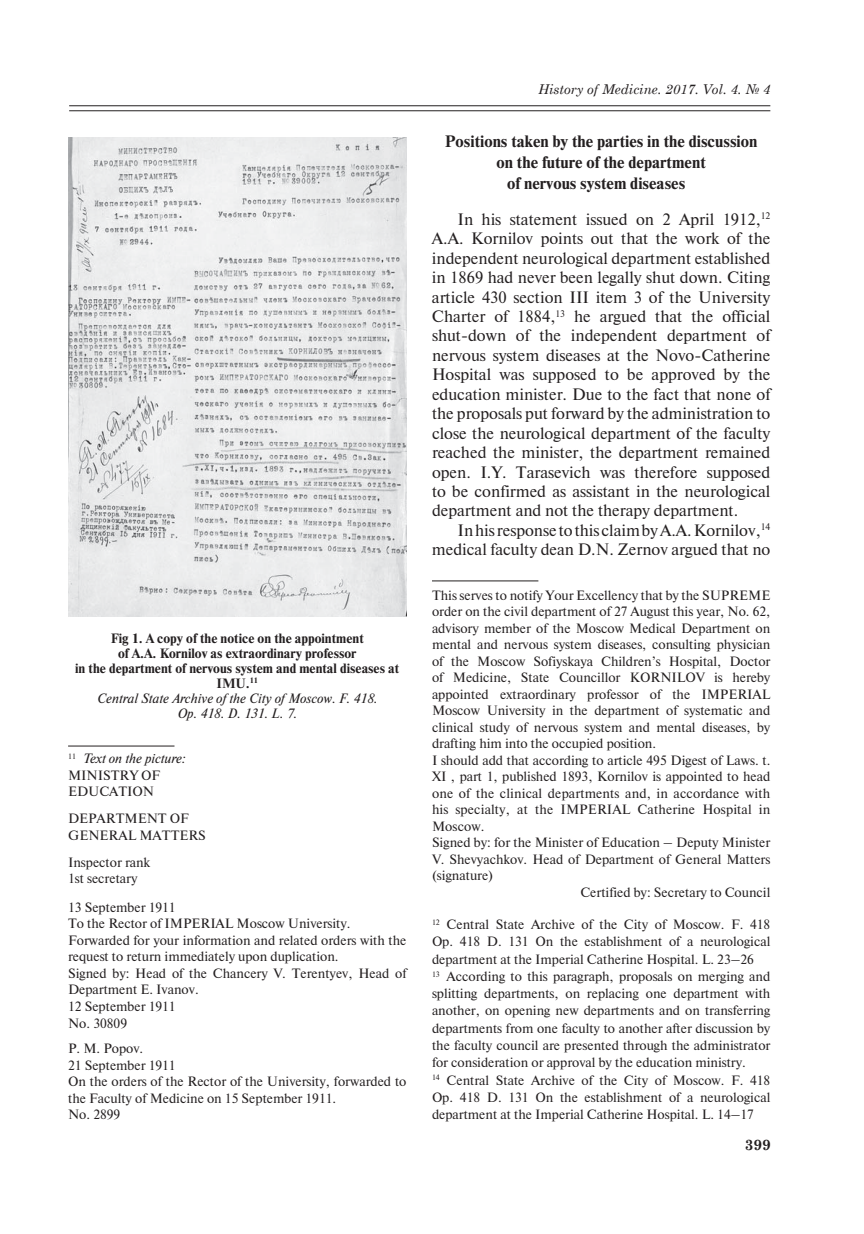
<style>
.page{position:relative;width:864px;height:1234px;background:#fff}
.page>*{position:absolute;margin:0;border:0;box-sizing:border-box;transform-origin:0 0}
.t1{font:16.5px/19.5px "Newton";color:#231f20;text-align:justify}
.t2{font:700 16.5px/21px "Newton";color:#231f20;text-align:center}
.t3{font:700 15px "Century Schoolbook";color:#231f20}
.t4{font:13.5px/16.5px "Newton";color:#231f20}
.t5{font:700 13.5px/15px "Newton";color:#231f20;text-align:center}
.t6{font:italic 13.5px "Century Schoolbook";color:#231f20}
.s1{font-weight:400;font-style:italic}
.s2{font-style:italic}
</style>
<div class="page">
<hr style="left:69px;top:105px;width:701px;height:1px;background:#231f20">
<hr style="left:69px;top:110px;width:701px;height:1px;background:#231f20">
<img style="left:68px;top:137px;width:338px;height:480px">
<hr style="left:68px;top:745px;width:106px;height:1px;background:#231f20">
<hr style="left:432px;top:580px;width:106px;height:1px;background:#231f20">
<p class="t5" style="left:75px;top:631px;width:325px">Fig 1. A copy of the notice on the appointment<br>of A.A. Kornilov as extraordinary professor<br>in the department of nervous system and mental diseases at IMU.<sup>11<br></sup><span class="s1">Central State Archive of the City of Moscow. F. 418.<br>Op. 418. D. 131. L. 7.</span></p>
<p class="t4" style="left:68px;top:751px;width:119px"><sup>11</sup> <span class="s2">Text on the picture:<br></span>MINISTRY OF<br>EDUCATION</p>
<p class="t4" style="left:68px;top:811px;width:139px">DEPARTMENT OF<br>GENERAL MATTERS</p>
<p class="t4" style="left:68px;top:855px;width:84px">Inspector rank<br>1st secretary</p>
<p class="t4" style="left:68px;top:900px;width:340px">13 September 1911<br>To the Rector of IMPERIAL Moscow University.<br>Forwarded for your information and related orders with the request to return immediately upon duplication.<br>Signed by: Head of the Chancery V. Terentyev, Head of Department E. Ivanov.<br>12 September 1911<br>No. 30809</p>
<p class="t4" style="left:68px;top:1041px;width:340px">P. M. Popov.<br>21 September 1911<br>On the orders of the Rector of the University, forwarded to the Faculty of Medicine on 15 September 1911.<br>No. 2899</p>
<p class="t6" style="left:537px;top:80px;width:234px">History of Medicine. 2017. Vol. 4. № 4</p>
<p class="t2" style="left:445px;top:132px;width:314px">Positions taken by the parties in the discussion on the future of the department<br>of nervous system diseases<sup>11</sup></p>
<p class="t1" style="left:432px;top:211px;width:340px;text-indent:26px">In his statement issued on 2 April 1912,<sup>12<br></sup>A.A. Kornilov points out that the work of the independent neurological department established in 1869 had never been legally shut down. Citing article 430 section III item 3 of the University Charter of 1884,<sup>13</sup> he argued that the official shut-down of the independent department of nervous system diseases at the Novo-Catherine Hospital was supposed to be approved by the education minister. Due to the fact that none of the proposals put forward by the administration to close the neurological department of the faculty reached the minister, the department remained open. I.Y. Tarasevich was therefore supposed to be confirmed as assistant in the neurological department and not the therapy department.</p>
<p class="t1" style="left:432px;top:522px;width:340px;text-align:right">In his response to this claim by A.A. Kornilov,<sup>14 </sup>medical faculty dean D.N. Zernov argued that no</p>
<p class="t4" style="left:432px;top:588px;width:340px"><sup>11</sup>This serves to notify Your Excellency that by the SUPREME</p>
<p class="t4" style="left:432px;top:604px;width:340px">order on the civil department of 27 August this year, No. 62,</p>
<p class="t4" style="left:432px;top:621px;width:340px">advisory member of the Moscow Medical Department on</p>
<p class="t4" style="left:432px;top:637px;width:340px">mental and nervous system diseases, consulting physician</p>
<p class="t4" style="left:432px;top:654px;width:340px">of the Moscow Sofiyskaya Children’s Hospital, Doctor</p>
<p class="t4" style="left:432px;top:670px;width:340px">of Medicine, State Councillor KORNILOV is hereby</p>
<p class="t4" style="left:432px;top:687px;width:340px">appointed extraordinary professor of the IMPERIAL</p>
<p class="t4" style="left:432px;top:703px;width:340px">Moscow University in the department of systematic and</p>
<p class="t4" style="left:432px;top:720px;width:340px">clinical study of nervous system and mental diseases, by</p>
<p class="t4" style="left:432px;top:736px;width:225px">drafting him into the occupied position.</p>
<p class="t4" style="left:432px;top:753px;width:340px">I should add that according to article 495 Digest of Laws. t.</p>
<p class="t4" style="left:432px;top:769px;width:340px">XI , part 1, published 1893, Kornilov is appointed to head</p>
<p class="t4" style="left:432px;top:786px;width:340px">one of the clinical departments and, in accordance with</p>
<p class="t4" style="left:432px;top:802px;width:340px">his specialty, at the IMPERIAL Catherine Hospital in</p>
<p class="t4" style="left:432px;top:819px;width:54px">Moscow.</p>
<p class="t4" style="left:432px;top:835px;width:340px">Signed by: for the Minister of Education – Deputy Minister</p>
<p class="t4" style="left:432px;top:852px;width:340px">V. Shevyachkov. Head of Department of General Matters</p>
<p class="t4" style="left:432px;top:868px;width:63px">(signature)</p>
<p class="t4" style="left:580px;top:885px;width:191px">Certified by: Secretary to Council</p>
<p class="t4" style="left:432px;top:917px;width:340px;line-height:17.2px"><sup>12</sup> Central State Archive of the City of Moscow. F. 418<br>Op. 418 D. 131 On the establishment of a neurological department at the Imperial Catherine Hospital. L. 23–26<br><sup>13</sup> According to this paragraph, proposals on merging and splitting departments, on replacing one department with another, on opening new departments and on transferring departments from one faculty to another after discussion by the faculty council are presented through the administrator for consideration or approval by the education ministry.<br><sup>14</sup> Central State Archive of the City of Moscow. F. 418<br>Op. 418 D. 131 On the establishment of a neurological department at the Imperial Catherine Hospital. L. 14–17</p>
<p class="t3" style="left:744px;top:1134px;width:27px">399</p>
</div>
